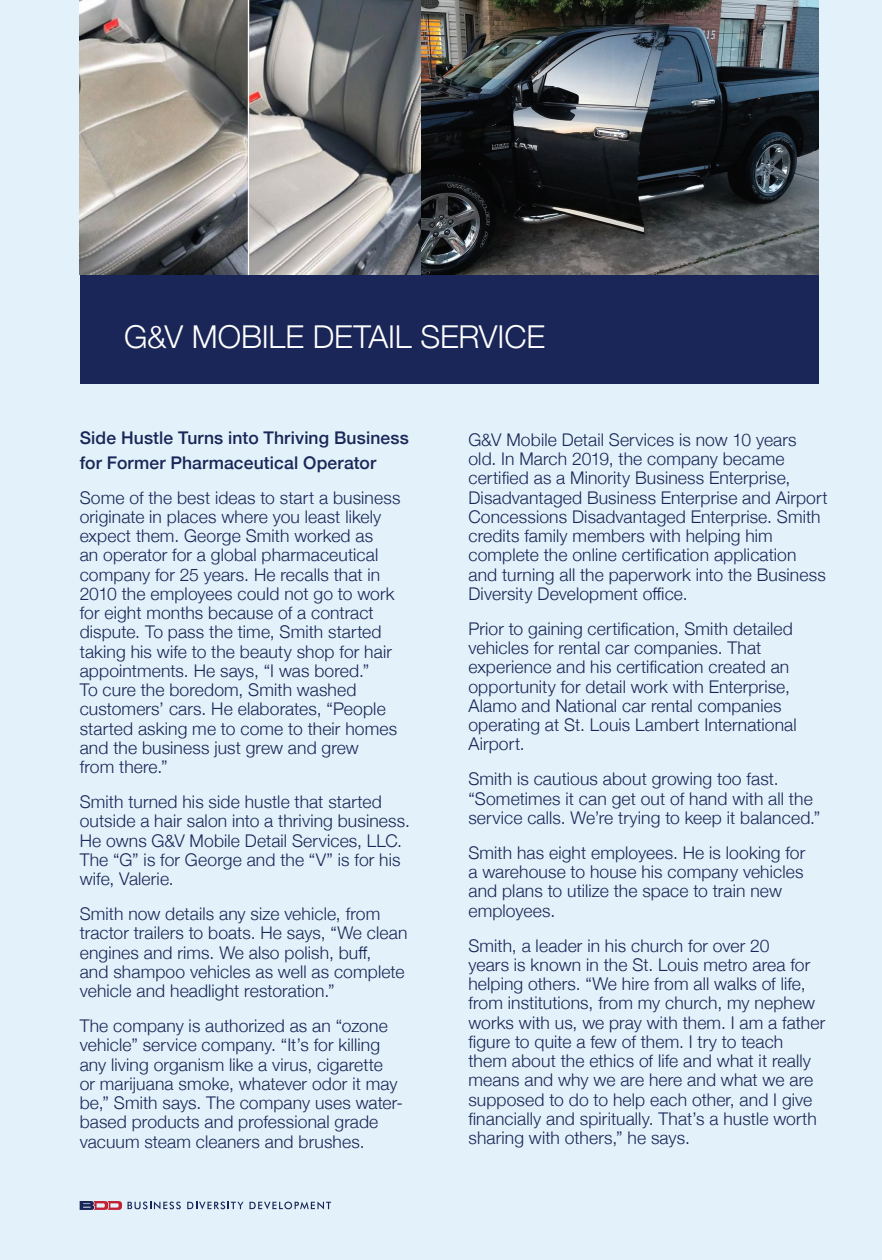
<style>
.page{position:relative;width:882px;height:1260px;background:#e3f1fa}
.page>*{position:absolute;margin:0;border:0;box-sizing:border-box;transform-origin:0 0}
.t1{font:300 31.5px "Helvetica Neue";letter-spacing:-.005em;color:#fff}
.t2{font:300 17.5px/19.2px "Helvetica Neue";letter-spacing:.005em;color:#1a2657}
.t3{font:500 17.5px/24.5px "Helvetica Neue";letter-spacing:.01em;color:#1a2657}
</style>
<div class="page">
<svg style="left:80px;top:1201px;width:42px;height:9px"></svg>
<svg style="left:128px;top:1201px;width:53px;height:8px"></svg>
<svg style="left:187px;top:1201px;width:144px;height:8px"></svg>
<img style="left:421px;top:0;width:398px;height:275px">
<div style="left:80px;top:275px;width:739px;height:109px;background:#1a2657"></div>
<img style="left:80px;top:0;width:341px;height:275px">
<p class="t1" style="left:124px;top:312px;width:422px">G&amp;V MOBILE DETAIL SERVICE</p>
<p class="t3" style="left:80px;top:424px;width:331px">Side Hustle Turns into Thriving Business for Former Pharmaceutical Operator</p>
<p class="t2" style="left:80px;top:487px;width:322px">Some of the best ideas to start a business originate in places where you least likely expect them. George Smith worked as<br>an operator for a global pharmaceutical company for 25 years. He recalls that in 2010 the employees could not go to work for eight months because of a contract dispute. To pass the time, Smith started taking his wife to the beauty shop for hair appointments. He says, “I was bored.”<br>To cure the boredom, Smith washed customers’ cars. He elaborates, “People started asking me to come to their homes and the business just grew and grew<br>from there.”</p>
<p class="t2" style="left:80px;top:791px;width:332px">Smith turned his side hustle that started outside a hair salon into a thriving business.<br>He owns G&amp;V Mobile Detail Services, LLC.<br>The “G” is for George and the “V” is for his wife, Valerie.</p>
<p class="t2" style="left:80px;top:903px;width:329px">Smith now details any size vehicle, from tractor trailers to boats. He says, “We clean engines and rims. We also polish, buff,<br>and shampoo vehicles as well as complete vehicle and headlight restoration.”</p>
<p class="t2" style="left:80px;top:1015px;width:325px">The company is authorized as an “ozone vehicle” service company. “It’s for killing any living organism like a virus, cigarette<br>or marijuana smoke, whatever odor it may be,” Smith says. The company uses water&shy;based products and professional grade vacuum steam cleaners and brushes.</p>
<p class="t2" style="left:468px;top:429px;width:361px">G&amp;V Mobile Detail Services is now 10 years old. In March 2019, the company became certified as a Minority Business Enterprise, Disadvantaged Business Enterprise and Airport Concessions Disadvantaged Enterprise. Smith credits family members with helping him complete the online certification application and turning all the paperwork into the Business Diversity Development office.</p>
<p class="t2" style="left:468px;top:618px;width:330px">Prior to gaining certification, Smith detailed vehicles for rental car companies. That experience and his certification created an opportunity for detail work with Enterprise, Alamo and National car rental companies operating at St. Louis Lambert International Airport.</p>
<p class="t2" style="left:468px;top:768px;width:353px">Smith is cautious about growing too fast. “Sometimes it can get out of hand with all the service calls. We’re trying to keep it balanced.”</p>
<p class="t2" style="left:468px;top:842px;width:338px">Smith has eight employees. He is looking for a warehouse to house his company vehicles and plans to utilize the space to train new employees.</p>
<p class="t2" style="left:468px;top:934px;width:358px">Smith, a leader in his church for over 20<br>years is known in the St. Louis metro area for helping others. “We hire from all walks of life, from institutions, from my church, my nephew works with us, we pray with them. I am a father figure to quite a few of them. I try to teach them about the ethics of life and what it really means and why we are here and what we are supposed to do to help each other, and I give financially and spiritually. That’s a hustle worth sharing with others,” he says.</p>
</div>
